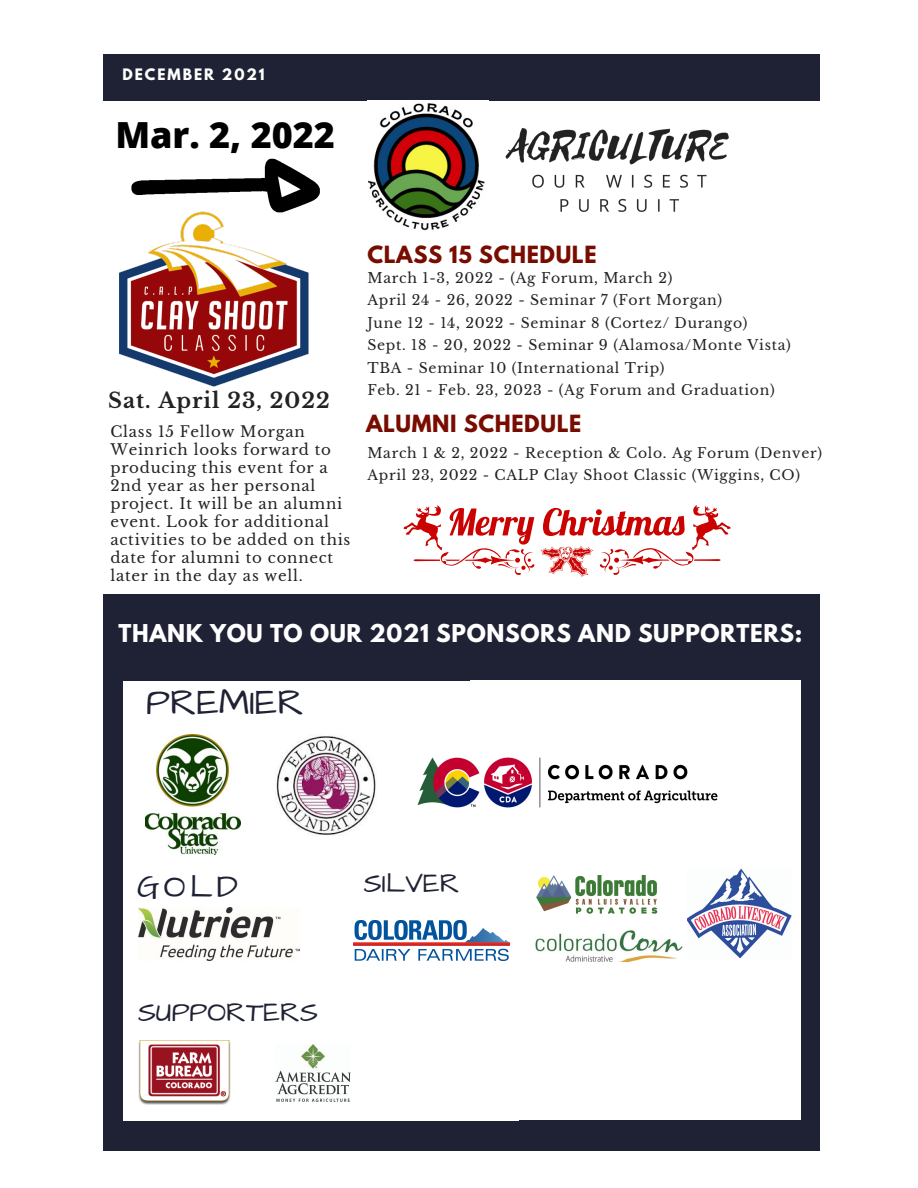
<style>
.page{position:relative;width:918px;height:1188px;background:#fff}
.page>*{position:absolute;margin:0;border:0;box-sizing:border-box;transform-origin:0 0}
.t1{font:37.35px "Architects Daughter";color:#1f2234}
.t2{font:800 36px "Open Sans";color:#000}
.t3{font:32.7px "Architects Daughter";color:#1f2234}
.t4{font:28.05px "Architects Daughter";color:#1f2234}
.t5{font:700 21.75px "League Spartan";letter-spacing:.03em;color:#fff}
.t6{font:700 21px "League Spartan";letter-spacing:.03em;color:#780c00}
.t7{font:700 21px "Libre Baskerville";letter-spacing:.05em;color:#222}
.t8{font:15px/18px "Libre Baskerville";letter-spacing:.05em;color:#222}
.t9{font:13.95px "Libre Baskerville";letter-spacing:.05em;color:#222}
.t10{font:700 13.95px "League Spartan";letter-spacing:.14em;color:#fff}
</style>
<div class="page">
<div style="left:103px;top:594px;width:717px;height:557px;background:#1f2234"></div>
<div style="left:124px;top:681px;width:394px;height:440px;background:#fff"></div>
<div style="left:103px;top:54px;width:717px;height:46px;background:#1f2234"></div>
<img style="left:145px;top:735px;width:96px;height:120px">
<div style="left:268px;top:827px;width:532px;height:293px;background:#fff"></div>
<img style="left:535px;top:930px;width:148px;height:31px">
<img style="left:354px;top:920px;width:156px;height:41px">
<img style="left:138px;top:1041px;width:92px;height:64px">
<img style="left:276px;top:1045px;width:75px;height:56px">
<img style="left:536px;top:875px;width:122px;height:39px">
<div style="left:470px;top:681px;width:331px;height:149px;background:#fff"></div>
<img style="left:687px;top:868px;width:104px;height:90px">
<img style="left:138px;top:908px;width:161px;height:53px">
<img style="left:276px;top:736px;width:100px;height:99px">
<img style="left:417px;top:758px;width:300px;height:49px">
<img style="left:505px;top:127px;width:224px;height:85px">
<img style="left:368px;top:103px;width:117px;height:128px">
<img style="left:131px;top:158px;width:189px;height:49px">
<svg style="left:403px;top:505px;width:328px;height:72px"></svg>
<img style="left:119px;top:207px;width:190px;height:180px">
<p class="t10" style="left:123px;top:68px;width:144px">DECEMBER 2021</p>
<p class="t2" style="left:115px;top:110px;width:221px">Mar. 2, 2022</p>
<p class="t7" style="left:108px;top:387px;width:223px">Sat. April 23, 2022</p>
<p class="t8" style="left:110px;top:422px;width:242px">Class 15 Fellow Morgan<br>Weinrich looks forward to producing this event for a<br>2nd year as her personal project. It will be an alumni event. Look for additional activities to be added on this date for alumni to connect later in the day as well.</p>
<p class="t6" style="left:367px;top:245px;width:231px">CLASS 15 SCHEDULE</p>
<p class="t9" style="left:367px;top:269px;width:306px">March 1-3, 2022 - (Ag Forum, March 2)</p>
<p class="t9" style="left:367px;top:292px;width:356px">April 24 - 26, 2022 - Seminar 7 (Fort Morgan)</p>
<p class="t9" style="left:367px;top:314px;width:382px">June 12 - 14, 2022 - Seminar 8 (Cortez/ Durango)</p>
<p class="t9" style="left:367px;top:337px;width:425px">Sept. 18 - 20, 2022 - Seminar 9 (Alamosa/Monte Vista)</p>
<p class="t9" style="left:367px;top:359px;width:299px">TBA - Seminar 10 (International Trip)</p>
<p class="t9" style="left:367px;top:382px;width:409px">Feb. 21 - Feb. 23, 2023 - (Ag Forum and Graduation)</p>
<p class="t6" style="left:366px;top:413px;width:217px">ALUMNI SCHEDULE</p>
<p class="t9" style="left:367px;top:444px;width:456px">March 1 &amp; 2, 2022 - Reception &amp; Colo. Ag Forum (Denver)</p>
<p class="t9" style="left:367px;top:467px;width:434px">April 23, 2022 - CALP Clay Shoot Classic (Wiggins, CO)</p>
<p class="t5" style="left:118px;top:622px;width:686px">THANK YOU TO OUR 2021 SPONSORS AND SUPPORTERS:</p>
<p class="t1" style="left:146px;top:677px;width:159px">PREMIER</p>
<p class="t3" style="left:137px;top:864px;width:103px">GOLD</p>
<p class="t4" style="left:138px;top:993px;width:182px">SUPPORTERS</p>
<p class="t4" style="left:364px;top:865px;width:97px">SILVER</p>
</div>
